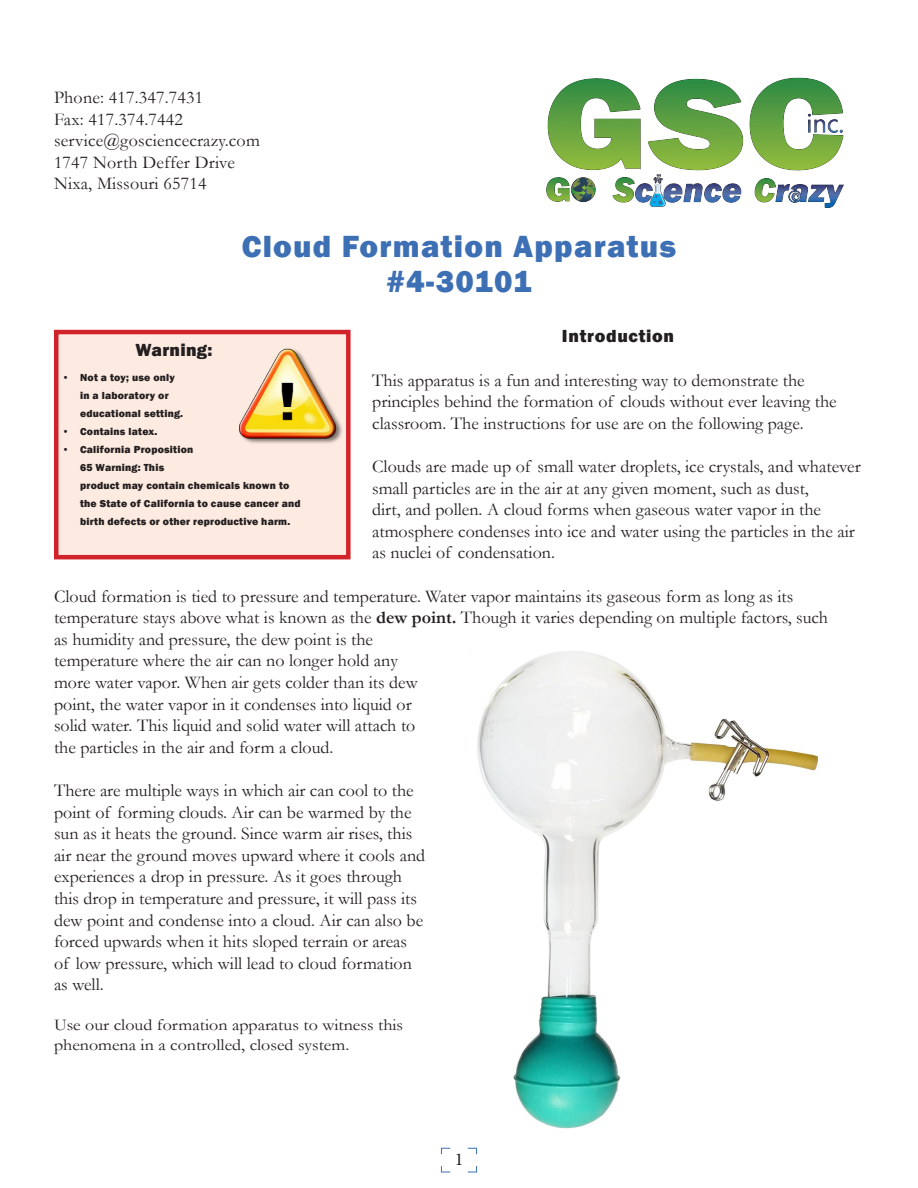
<style>
.page{position:relative;width:918px;height:1188px;background:#fff}
.page>*{position:absolute;margin:0;border:0;box-sizing:border-box;transform-origin:0 0}
.Title_Style{font:800 31.5px "Franklin Gothic";letter-spacing:.04em;color:#3d6fb4}
.Body_Paragraph_Style{font:18px/21.6px "Garamond";color:#231f20}
.Address_Style_1{font:18px "Garamond";letter-spacing:.01em;color:#231f20}
.Body_Section_Style{font:800 18px "Franklin Gothic";letter-spacing:.04em;color:#231f20}
.Warning_Title_Style{font:800 18px "Franklin Gothic";letter-spacing:.015em;color:#231f20}
.t1{font:18px "Minion Pro";color:#231f20}
.Body_Paragraph_Style-2{font:16.5px/19.8px "Garamond";color:#231f20;scale:1.09 1}
.t2{font:800 10.5px/18px "Franklin Gothic";letter-spacing:.02em;color:#231f20}
.s1{font-weight:700}
</style>
<div class="page">
<svg style="left:441px;top:1148px;width:36px;height:25px"></svg>
<img style="left:546px;top:77px;width:298px;height:131px">
<div style="left:56px;top:332px;width:292px;height:225px;background:#fdeae0"></div>
<div style="left:54px;top:330px;width:297px;height:229px;border:4px solid #d1232a"></div>
<img style="left:239px;top:348px;width:103px;height:96px">
<img style="left:477px;top:651px;width:341px;height:478px">
<p class="Address_Style_1" style="left:54px;top:85px;width:151px">Phone: 417.347.7431</p>
<p class="Address_Style_1" style="left:54px;top:107px;width:130px">Fax: 417.374.7442</p>
<p class="Address_Style_1" style="left:54px;top:128px;width:207px">service@gosciencecrazy.com</p>
<p class="Address_Style_1" style="left:54px;top:150px;width:182px">1747 North Deffer Drive</p>
<p class="Address_Style_1" style="left:54px;top:172px;width:154px">Nixa, Missouri 65714</p>
<p class="Title_Style" style="left:242px;top:227px;width:436px">Cloud Formation Apparatus</p>
<p class="Title_Style" style="left:386px;top:261px;width:147px">#4-30101</p>
<p class="Body_Section_Style" style="left:562px;top:325px;width:114px">Introduction</p>
<p class="Body_Paragraph_Style" style="left:372px;top:369px;width:466px">This apparatus is a fun and interesting way to demonstrate the principles behind the formation of clouds without ever leaving the classroom. The instructions for use are on the following page.</p>
<p class="Body_Paragraph_Style" style="left:372px;top:455px;width:490px">Clouds are made up of small water droplets, ice crystals, and whatever small particles are in the air at any given moment, such as dust,<br>dirt, and pollen. A cloud forms when gaseous water vapor in the atmosphere condenses into ice and water using the particles in the air as nuclei of condensation.</p>
<p class="Body_Paragraph_Style" style="left:54px;top:585px;width:776px">Cloud formation is tied to pressure and temperature. Water vapor maintains its gaseous form as long as its temperature stays above what is known as the <span class="s1">dew point.</span> Though it varies depending on multiple factors, such as humidity and pressure, the dew point is the<br>temperature where the air can no longer hold any<br>more water vapor. When air gets colder than its dew<br>point, the water vapor in it condenses into liquid or<br>solid water. This liquid and solid water will attach to<br>the particles in the air and form a cloud.</p>
<p class="Body_Paragraph_Style" style="left:54px;top:779px;width:373px">There are multiple ways in which air can cool to the point of forming clouds. Air can be warmed by the sun as it heats the ground. Since warm air rises, this air near the ground moves upward where it cools and experiences a drop in pressure. As it goes through this drop in temperature and pressure, it will pass its dew point and condense into a cloud. Air can also be forced upwards when it hits sloped terrain or areas of low pressure, which will lead to cloud formation as well.</p>
<p class="Body_Paragraph_Style-2" style="left:54px;top:1014px;width:322px">Use our cloud formation apparatus to witness this phenomena in a controlled, closed system.</p>
<p class="Warning_Title_Style" style="left:136px;top:338px;width:78px">Warning:</p>
<p class="t2" style="left:80px;top:368px;width:105px;text-indent:-18px">• Not a toy; use only in a laboratory or educational setting.</p>
<p class="t2" style="left:62px;top:422px;width:97px">• Contains latex.</p>
<p class="t2" style="left:80px;top:440px;width:222px;text-indent:-18px">• California Proposition<br>65 Warning: This<br>product may contain chemicals known to the State of California to cause cancer and birth defects or other reproductive harm.</p>
<p class="t1" style="left:455px;top:1147px;width:10px">1</p>
</div>
